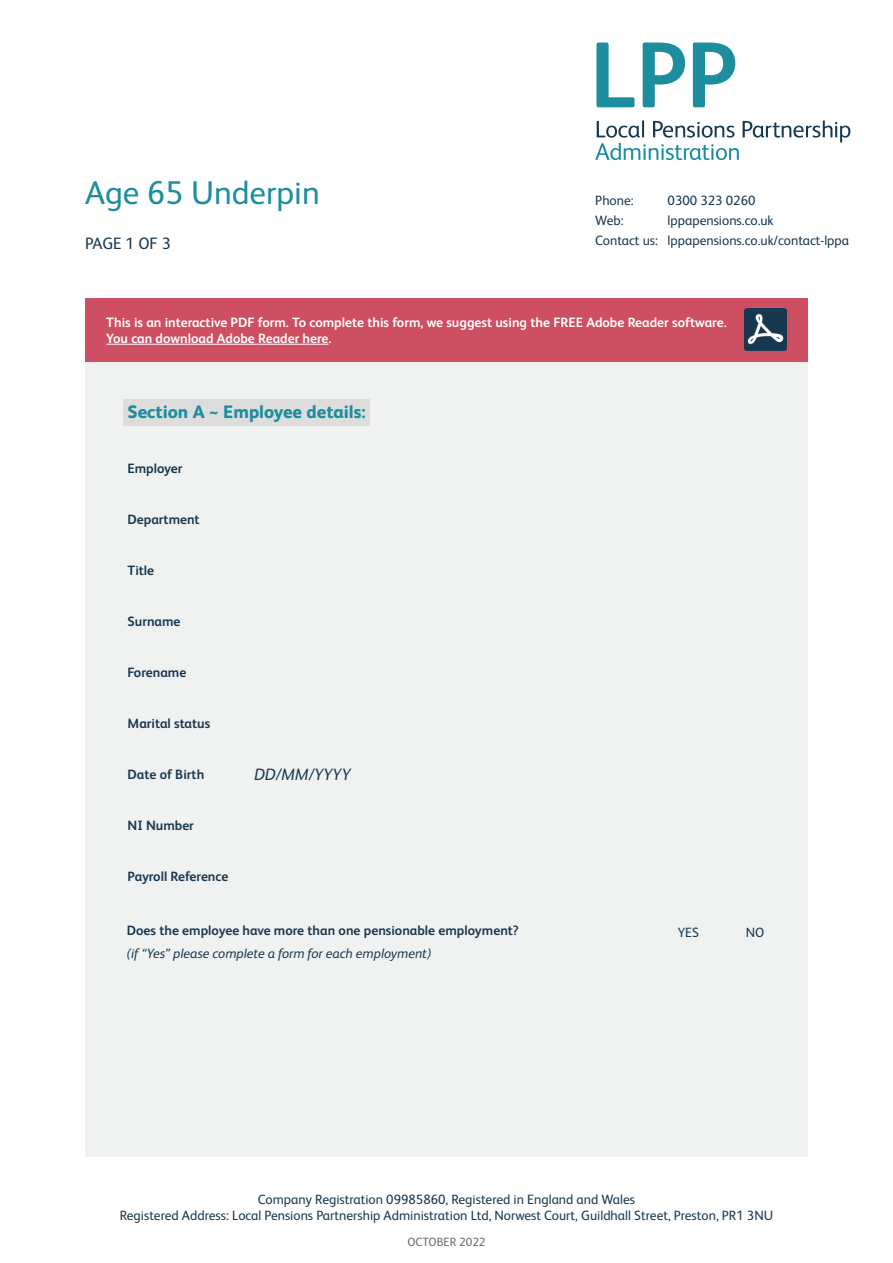
<style>
.page{position:relative;width:893px;height:1263px;background:#fff}
.page>*{position:absolute;margin:0;border:0;box-sizing:border-box;transform-origin:0 0}
.t1{font:33px "FS Albert";color:#1c8e9d}
.Sub-headers_-_boxed{font:800 18px "FS Albert";color:#1c8e9d}
.Body{font:italic 16.5px "FS Albert";color:#183850}
.t2{font:16.5px "FS Albert";color:#183850}
.t3{font:13.5px/16.2px "FS Albert";color:#183850;text-align:center}
.t4{font:700 13.5px "FS Albert";color:#183850}
.t5{font:700 13.5px/16.2px "FS Albert";color:#fff}
.t6{font:italic 13.5px "FS Albert";color:#183850}
.t7{font:12px "FS Albert";color:#6e6e6e}
</style>
<div class="page">
<svg style="left:596px;top:43px;width:38px;height:64px"></svg>
<svg style="left:643px;top:43px;width:42px;height:64px"></svg>
<svg style="left:693px;top:43px;width:42px;height:64px"></svg>
<svg style="left:595px;top:120px;width:255px;height:40px"></svg>
<div style="left:85px;top:361px;width:723px;height:796px;background:#f0f2f2"></div>
<div style="left:123px;top:400px;width:247px;height:26px;background:#ddd"></div>
<div style="left:85px;top:298px;width:723px;height:63px;background:#cd4f61"></div>
<hr style="left:106px;top:344px;width:223px;height:1px;background:#fff">
<img style="left:744px;top:308px;width:43px;height:43px">
<h1 class="t1" style="left:85px;top:171px;width:236px">Age 65 Underpin</h1>
<p class="t2" style="left:85px;top:232px;width:87px">PAGE 1 OF 3</p>
<p class="t3" style="left:595px;top:191px;width:40px">Phone:</p>
<p class="t3" style="left:668px;top:191px;width:89px">0300 323 0260</p>
<p class="t3" style="left:595px;top:212px;width:30px">Web:</p>
<p class="t3" style="left:595px;top:209px;width:255px;line-height:20.4px">lppapensions.co.uk<br>Contact us: lppapensions.co.uk/contact-lppa</p>
<p class="t5" style="left:106px;top:313px;width:622px">This is an interactive PDF form. To complete this form, we suggest using the FREE Adobe Reader software.<br>You can download Adobe Reader here.</p>
<p class="Sub-headers_-_boxed" style="left:128px;top:399px;width:239px">Section A ~ Employee details:</p>
<p class="t4" style="left:128px;top:459px;width:57px">Employer</p>
<p class="t4" style="left:128px;top:510px;width:74px">Department</p>
<p class="t4" style="left:128px;top:561px;width:28px">Title</p>
<p class="t4" style="left:128px;top:612px;width:54px">Surname</p>
<p class="t4" style="left:128px;top:663px;width:60px">Forename</p>
<p class="t4" style="left:128px;top:714px;width:84px">Marital status</p>
<p class="t4" style="left:128px;top:765px;width:78px">Date of Birth</p>
<p class="Body" style="left:254px;top:763px;width:98px">DD/MM/YYYY</p>
<p class="t4" style="left:128px;top:816px;width:68px">NI Number</p>
<p class="t4" style="left:128px;top:867px;width:102px">Payroll Reference</p>
<p class="t4" style="left:127px;top:922px;width:394px">Does the employee have more than one pensionable employment?</p>
<p class="t3" style="left:678px;top:923px;width:23px">YES</p>
<p class="t3" style="left:746px;top:923px;width:20px">NO</p>
<p class="t6" style="left:127px;top:944px;width:306px">(if “Yes” please complete a form for each employment)</p>
<p class="t3" style="left:120px;top:1191px;width:655px">Company Registration 09985860, Registered in England and Wales<br>Registered Address: Local Pensions Partnership Administration Ltd, Norwest Court, Guildhall Street, Preston, PR1 3NU</p>
<p class="t7" style="left:407px;top:1234px;width:80px">OCTOBER 2022</p>
</div>
